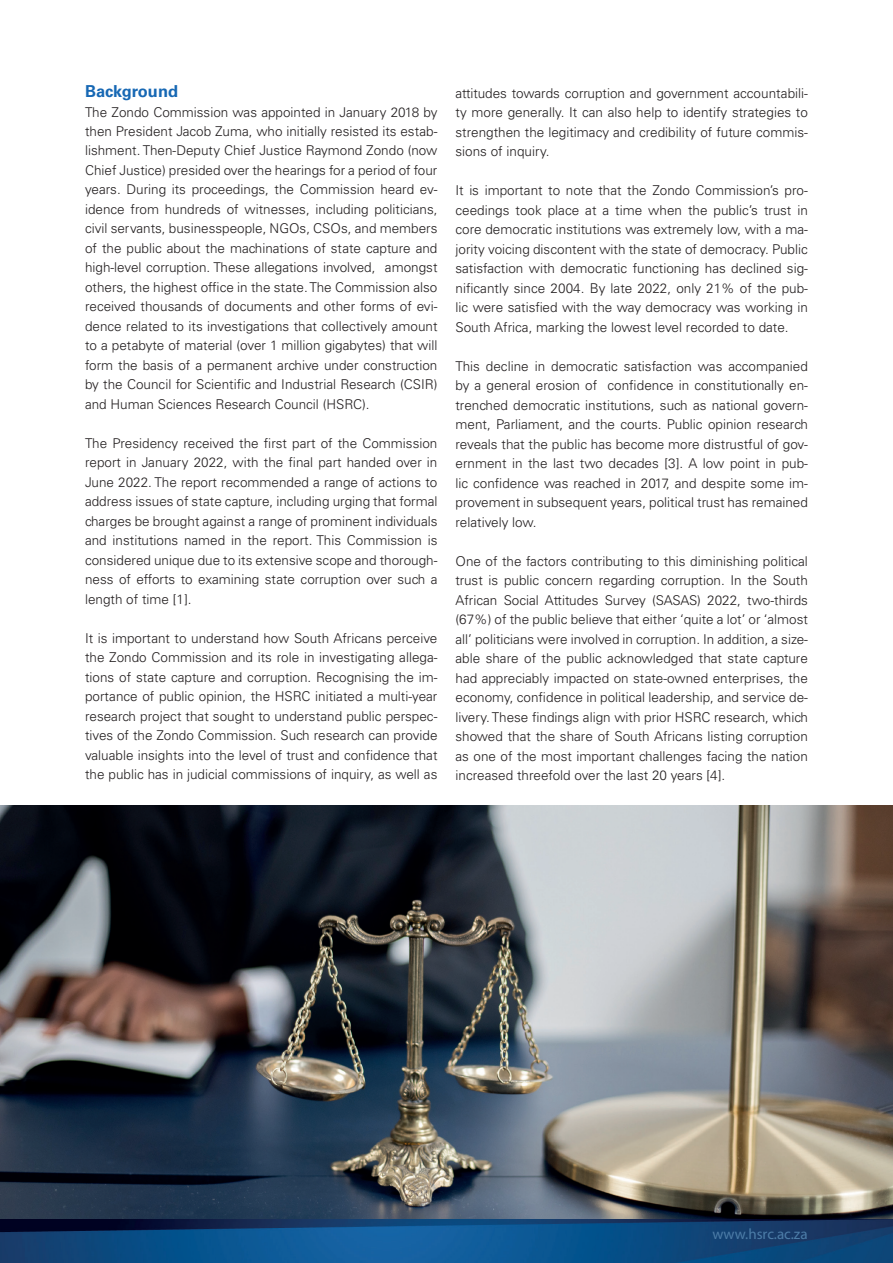
<style>
.page{position:relative;width:893px;height:1263px;background:#fff}
.page>*{position:absolute;margin:0;border:0;box-sizing:border-box;transform-origin:0 0}
.t1{font:700 16.5px "Univers LT Std";color:#1768b4}
.t2{font:15px "Myriad Pro";color:#4c7ca7}
.t3{font:300 13.5px/19.5px "Univers LT Std";color:#231f20;text-align:justify}
</style>
<div class="page">
<img style="left:0;top:1219px;width:892px;height:44px">
<img style="left:0;top:806px;width:893px;height:413px">
<p class="t1" style="left:85px;top:82px;width:95px">Background</p>
<p class="t3" style="left:85px;top:102px;width:354px">The Zondo Commission was appointed in January 2018 by then President Jacob Zuma, who initially resisted its estab&shy;lishment. Then-Deputy Chief Justice Raymond Zondo (now Chief Justice) presided over the hearings for a period of four years. During its proceedings, the Commission heard ev&shy;idence from hundreds of witnesses, including politicians, civil servants, businesspeople, NGOs, CSOs, and members of the public about the machinations of state capture and high-level corruption. These allegations involved, amongst others, the highest office in the state. The Commission also received thousands of documents and other forms of evi&shy;dence related to its investigations that collectively amount to a petabyte of material (over 1 million gigabytes) that will form the basis of a permanent archive under construction by the Council for Scientific and Industrial Research (CSIR) and Human Sciences Research Council (HSRC).</p>
<p class="t3" style="left:85px;top:433px;width:354px">The Presidency received the first part of the Commission report in January 2022, with the final part handed over in June 2022. The report recommended a range of actions to address issues of state capture, including urging that formal charges be brought against a range of prominent individuals and institutions named in the report. This Commission is considered unique due to its extensive scope and thorough&shy;ness of efforts to examining state corruption over such a length of time [1].</p>
<p class="t3" style="left:85px;top:628px;width:354px">It is important to understand how South Africans perceive the Zondo Commission and its role in investigating allega&shy;tions of state capture and corruption. Recognising the im&shy;portance of public opinion, the HSRC initiated a multi-year research project that sought to understand public perspec&shy;tives of the Zondo Commission. Such research can provide valuable insights into the level of trust and confidence that the public has in judicial commissions of inquiry, as well as</p>
<p class="t3" style="left:455px;top:83px;width:354px">attitudes towards corruption and government accountabili&shy;ty more generally. It can also help to identify strategies to strengthen the legitimacy and credibility of future commis&shy;sions of inquiry.</p>
<p class="t3" style="left:455px;top:181px;width:354px">It is important to note that the Zondo Commission’s pro&shy;ceedings took place at a time when the public’s trust in core democratic institutions was extremely low, with a ma&shy;jority voicing discontent with the state of democracy. Public satisfaction with democratic functioning has declined sig&shy;nificantly since 2004. By late 2022, only 21% of the pub&shy;lic were satisfied with the way democracy was working in South Africa, marking the lowest level recorded to date.</p>
<p class="t3" style="left:455px;top:356px;width:354px">This decline in democratic satisfaction was accompanied by a general erosion of confidence in constitutionally en&shy;trenched democratic institutions, such as national govern&shy;ment, Parliament, and the courts. Public opinion research reveals that the public has become more distrustful of gov&shy;ernment in the last two decades [3]. A low point in pub&shy;lic confidence was reached in 2017, and despite some im&shy;provement in subsequent years, political trust has remained relatively low.</p>
<p class="t3" style="left:455px;top:551px;width:354px">One of the factors contributing to this diminishing political trust is public concern regarding corruption. In the South African Social Attitudes Survey (SASAS) 2022, two-thirds (67%) of the public believe that either ‘quite a lot’ or ‘almost all’ politicians were involved in corruption. In addition, a size&shy;able share of the public acknowledged that state capture had appreciably impacted on state-owned enterprises, the economy, confidence in political leadership, and service de&shy;livery. These findings align with prior HSRC research, which showed that the share of South Africans listing corruption as one of the most important challenges facing the nation increased threefold over the last 20 years [4].</p>
<p class="t2" style="left:712px;top:1225px;width:97px">www.hsrc.ac.za</p>
</div>
